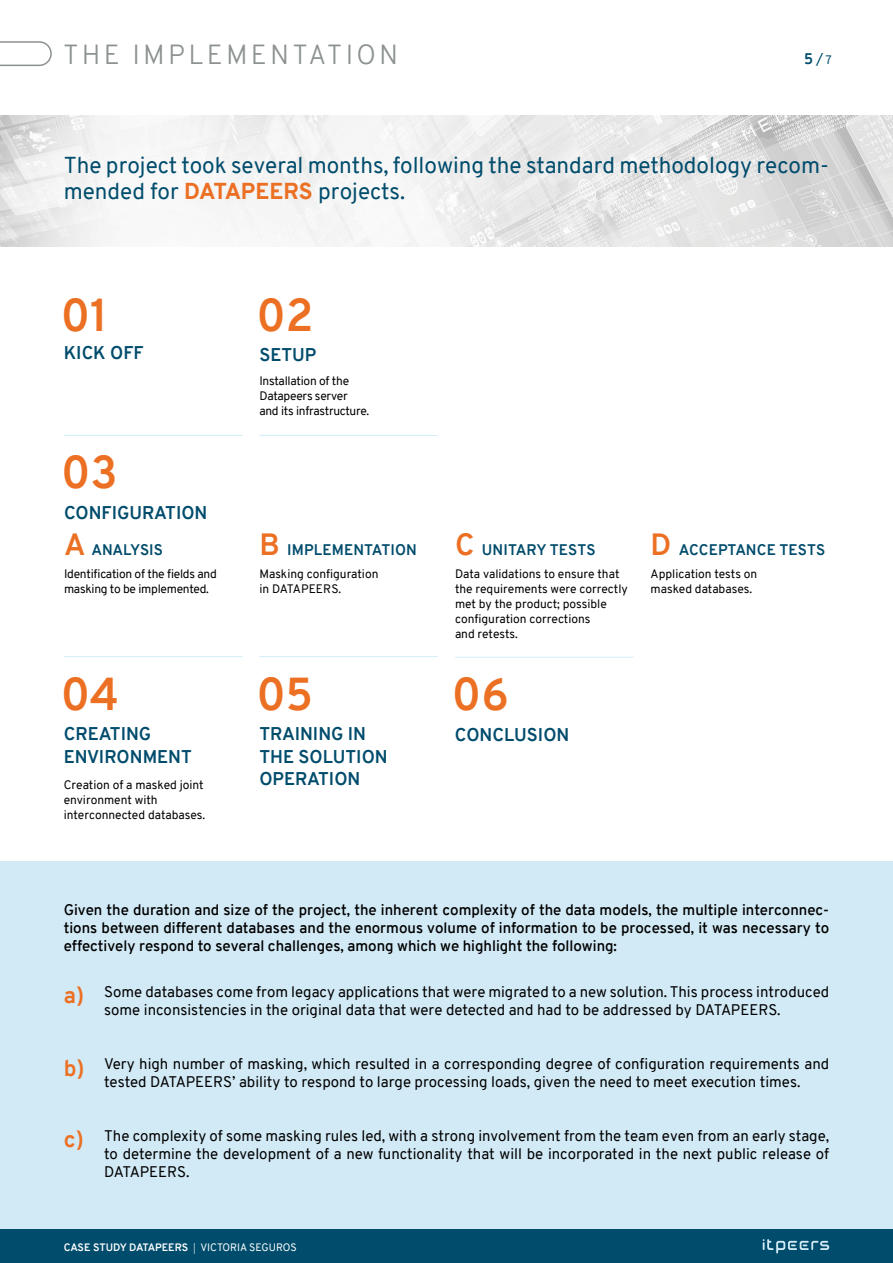
<style>
.page{position:relative;width:893px;height:1263px;background:#fff}
.page>*{position:absolute;margin:0;border:0;box-sizing:border-box;transform-origin:0 0}
.t1{font:700 45px "Overpass";color:#ec7023}
.t2{font:300 27px "Overpass";letter-spacing:.12em;color:#8c9191}
.t3{font:22.5px/25.5px "Overpass";color:#004c6c}
.t4{font:700 22.5px "Overpass";color:#ec7023}
.t5{font:700 18px/22.5px "Overpass";color:#004c6c}
.t6{font:15px/18px "Overpass";color:#000}
.t7{font:600 15px/18px "Overpass";color:#000;text-align:justify}
.t8{font:700 15px "Overpass";letter-spacing:.01em;color:#004c6c}
.t9{font:700 15px "Overpass";letter-spacing:-.015em;color:#004c6c}
.t10{font:12px/15px "Overpass";color:#000}
.t11{font:12px/15px "Overpass";letter-spacing:-.02em;color:#000}
.t12{font:700 10.5px "Overpass";letter-spacing:-.005em;color:#fff}
.s1{font-weight:400}
.s2{font-weight:400;font-size:12px}
.s3{font-weight:800;color:#ec7023}
.s4{font-size:30px;color:#ec7023}
.s5{font-weight:300;font-size:7.5px}
</style>
<div class="page">
<div style="left:0;top:861px;width:893px;height:372px;background:#d2eaf6"></div>
<img style="left:0;top:116px;width:893px;height:131px">
<div style="left:0;top:1230px;width:893px;height:33px;background:#004c6c"></div>
<svg style="left:763px;top:1239px;width:66px;height:15px"></svg>
<hr style="left:64px;top:435px;width:178px;height:1px;background:#d1edfa">
<hr style="left:64px;top:656px;width:178px;height:1px;background:#d1edfa">
<hr style="left:259px;top:435px;width:179px;height:1px;background:#d1edfa">
<hr style="left:259px;top:656px;width:179px;height:1px;background:#d1edfa">
<hr style="left:455px;top:657px;width:179px;height:1px;background:#d1edfa">
<svg style="left:0;top:41px;width:52px;height:26px"></svg>
<h2 class="t2" style="left:63px;top:35px;width:337px">THE IMPLEMENTATION</h2>
<p class="t8" style="left:804px;top:48px;width:29px">5<span class="s1">/</span><span class="s2">7</span></p>
<h3 class="t3" style="left:64px;top:153px;width:767px">The project took several months, following the standard methodology recom&shy;mended for <span class="s3">DATAPEERS</span> projects.</h3>
<h1 class="t1" style="left:61px;top:283px;width:49px">01</h1>
<h1 class="t1" style="left:256px;top:283px;width:59px">02</h1>
<p class="t5" style="left:64px;top:341px;width:82px">KICK OFF</p>
<p class="t5" style="left:259px;top:344px;width:58px">SETUP</p>
<h1 class="t1" style="left:61px;top:440px;width:58px">03</h1>
<p class="t5" style="left:64px;top:501px;width:145px">CONFIGURATION</p>
<p class="t9" style="left:64px;top:539px;width:100px"><span class="s4">A</span> ANALYSIS</p>
<p class="t11" style="left:64px;top:566px;width:154px">Identification of the fields and masking to be implemented.</p>
<h1 class="t1" style="left:61px;top:662px;width:60px">04</h1>
<p class="t5" style="left:64px;top:723px;width:130px">CREATING<br>ENVIRONMENT</p>
<p class="t10" style="left:64px;top:777px;width:143px">Creation of a masked joint environment with interconnected databases.</p>
<p class="t11" style="left:259px;top:373px;width:111px">Installation of the<br>Datapeers server and its infrastructure.</p>
<p class="t8" style="left:259px;top:539px;width:159px"><span class="s4">B</span> IMPLEMENTATION</p>
<p class="t10" style="left:259px;top:566px;width:121px">Masking configuration in DATAPEERS.</p>
<p class="t8" style="left:455px;top:539px;width:142px"><span class="s4">C</span> UNITARY TESTS</p>
<p class="t10" style="left:455px;top:566px;width:174px">Data validations to ensure that the requirements were correctly met by the product; possible configuration corrections<br>and retests.</p>
<h1 class="t1" style="left:256px;top:662px;width:58px">05</h1>
<h1 class="t1" style="left:452px;top:662px;width:58px">06</h1>
<p class="t5" style="left:259px;top:723px;width:130px">TRAINING IN<br>THE SOLUTION<br>OPERATION</p>
<p class="t5" style="left:455px;top:723px;width:116px">CONCLUSION</p>
<p class="t8" style="left:651px;top:539px;width:176px"><span class="s4">D</span> ACCEPTANCE TESTS</p>
<p class="t10" style="left:651px;top:567px;width:108px">Application tests on masked databases.</p>
<p class="t7" style="left:64px;top:901px;width:767px">Given the duration and size of the project, the inherent complexity of the data models, the multiple interconnec&shy;tions between different databases and the enormous volume of information to be processed, it was necessary to effectively respond to several challenges, among which we highlight the following:</p>
<p class="t6" style="left:104px;top:983px;width:726px">Some databases come from legacy applications that were migrated to a new solution. This process introduced some inconsistencies in the original data that were detected and had to be addressed by DATAPEERS.</p>
<p class="t6" style="left:104px;top:1055px;width:726px">Very high number of masking, which resulted in a corresponding degree of configuration requirements and tested DATAPEERS’ ability to respond to large processing loads, given the need to meet execution times.</p>
<p class="t6" style="left:104px;top:1127px;width:726px;text-align:justify">The complexity of some masking rules led, with a strong involvement from the team even from an early stage, to determine the development of a new functionality that will be incorporated in the next public release of DATAPEERS.</p>
<h3 class="t4" style="left:64px;top:979px;width:22px">a)</h3>
<h3 class="t4" style="left:64px;top:1052px;width:22px">b)</h3>
<h3 class="t4" style="left:64px;top:1123px;width:22px">c)</h3>
<p class="t12" style="left:64px;top:1239px;width:235px">CASE STUDY DATAPEERS <span class="s5">|</span> <span class="s1">VICTORIA SEGUROS</span></p>
</div>
